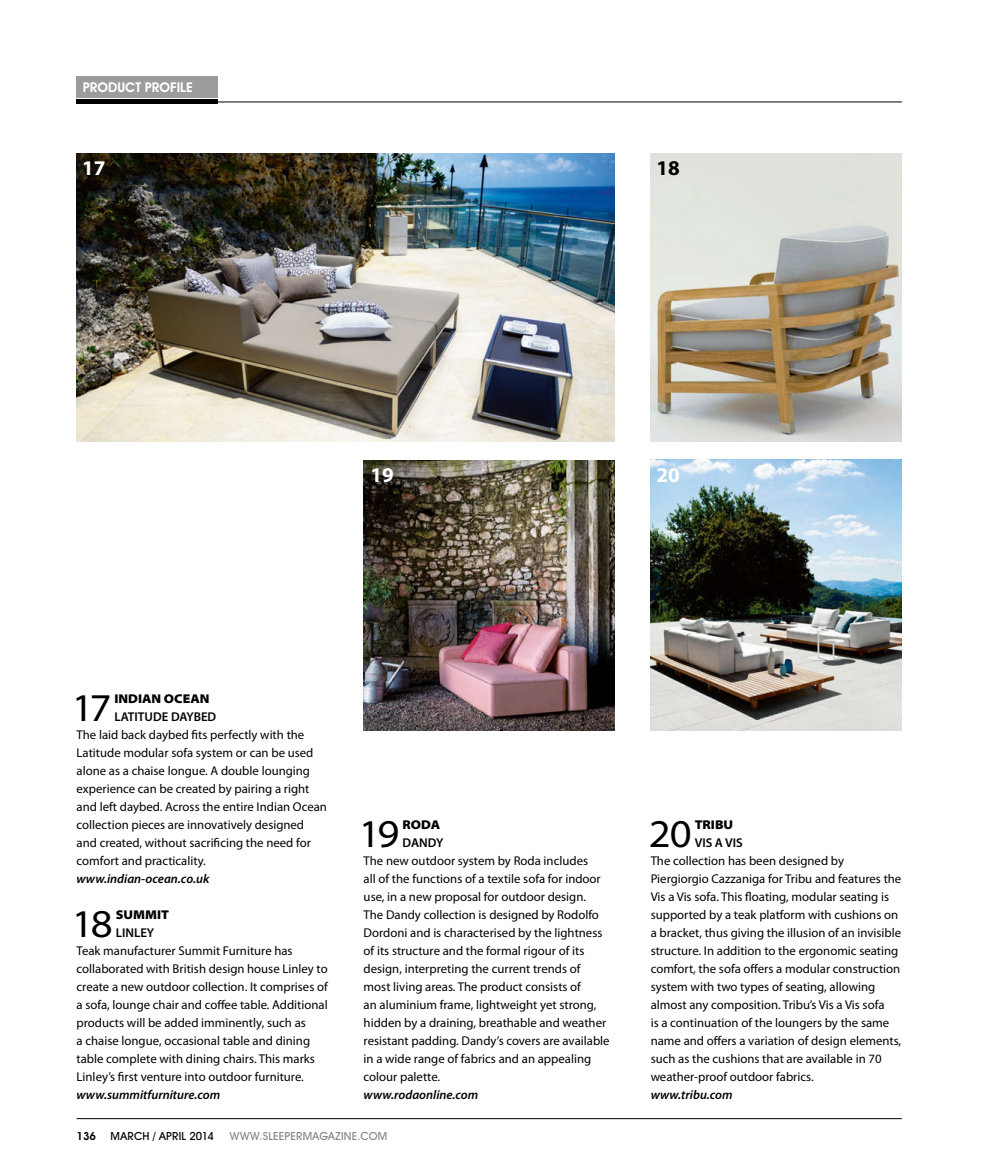
<style>
.page{position:relative;width:1004px;height:1170px;background:#fff}
.page>*{position:absolute;margin:0;border:0;box-sizing:border-box;transform-origin:0 0}
.t1{font:semi-expanded 39.45px "Myriad Pro";letter-spacing:-.08em;color:#000}
.t2{font:700 21px "Myriad Pro";color:#fff}
.t3{font:700 21px "Myriad Pro";color:#000}
.t4{font:600 13.5px "Avant Garde IT Cby BT";color:#fff}
.t5{font:12.75px/18px "Myriad Pro";color:#000}
.t6{font:italic 600 12.75px "Myriad Pro";color:#000}
.t7{font:600 12.75px "Myriad Pro";color:#000}
.t8{font:900 semi-expanded 12.75px "Myriad Pro";color:#000}
.t9{font:500 11.25px "Avant Garde IT Cby BT";letter-spacing:.02em;color:#868786}
.t10{font:500 11.25px "Avant Garde IT Cby BT";letter-spacing:.01em;color:#000}
.t11{font:600 11.25px "Avant Garde IT Cby BT";color:#000}
</style>
<div class="page">
<img style="left:650px;top:459px;width:251px;height:271px">
<img style="left:77px;top:153px;width:538px;height:288px">
<img style="left:650px;top:153px;width:251px;height:288px">
<img style="left:363px;top:460px;width:252px;height:270px">
<hr style="left:77px;top:1118px;width:824px;height:1px;background:#000">
<hr style="left:77px;top:102px;width:824px;height:1px;background:#000">
<hr style="left:77px;top:100px;width:141px;height:4px;background:#000">
<div style="left:77px;top:77px;width:141px;height:21px;background:#9c9c9d"></div>
<p class="t4" style="left:83px;top:79px;width:111px">PRODUCT PROFILE</p>
<h2 class="t2" style="left:82px;top:156px;width:25px">17</h2>
<h2 class="t3" style="left:656px;top:156px;width:25px">18</h2>
<h2 class="t2" style="left:370px;top:463px;width:25px">19</h2>
<h2 class="t2" style="left:656px;top:463px;width:25px">20</h2>
<h1 class="t1" style="left:72px;top:686px;width:41px">17</h1>
<p class="t8" style="left:114px;top:691px;width:97px">INDIAN OCEAN</p>
<p class="t7" style="left:114px;top:709px;width:103px">LATITUDE DAYBED</p>
<p class="t5" style="left:77px;top:726px;width:252px">The laid back daybed fits perfectly with the Latitude modular sofa system or can be used alone as a chaise longue. A double lounging experience can be created by pairing a right and left daybed. Across the entire Indian Ocean collection pieces are innovatively designed and created, without sacrificing the need for comfort and practicality.</p>
<p class="t6" style="left:77px;top:871px;width:134px">www.indian-ocean.co.uk</p>
<h1 class="t1" style="left:72px;top:902px;width:42px">18</h1>
<p class="t8" style="left:116px;top:907px;width:55px">SUMMIT</p>
<p class="t7" style="left:116px;top:925px;width:40px">LINLEY</p>
<p class="t5" style="left:77px;top:942px;width:253px">Teak manufacturer Summit Furniture has collaborated with British design house Linley to create a new outdoor collection. It comprises of a sofa, lounge chair and coffee table. Additional products will be added imminently, such as<br>a chaise longue, occasional table and dining table complete with dining chairs. This marks Linley’s first venture into outdoor furniture.</p>
<p class="t6" style="left:77px;top:1087px;width:145px">www.summitfurniture.com</p>
<h1 class="t1" style="left:359px;top:812px;width:42px">19</h1>
<p class="t8" style="left:402px;top:817px;width:39px">RODA</p>
<p class="t7" style="left:402px;top:835px;width:42px">DANDY</p>
<p class="t5" style="left:363px;top:852px;width:247px">The new outdoor system by Roda includes<br>all of the functions of a textile sofa for indoor use, in a new proposal for outdoor design.<br>The Dandy collection is designed by Rodolfo Dordoni and is characterised by the lightness of its structure and the formal rigour of its design, interpreting the current trends of most living areas. The product consists of<br>an aluminium frame, lightweight yet strong, hidden by a draining, breathable and weather resistant padding. Dandy’s covers are available in a wide range of fabrics and an appealing colour palette.</p>
<p class="t6" style="left:363px;top:1087px;width:116px">www.rodaonline.com</p>
<p class="t11" style="left:77px;top:1129px;width:21px">136</p>
<p class="t10" style="left:111px;top:1129px;width:105px">MARCH / APRIL 2014</p>
<p class="t9" style="left:230px;top:1129px;width:159px">WWW.SLEEPERMAGAZINE.COM</p>
<h1 class="t1" style="left:648px;top:812px;width:44px">20</h1>
<p class="t8" style="left:694px;top:817px;width:40px">TRIBU</p>
<p class="t7" style="left:694px;top:835px;width:50px">VIS A VIS</p>
<p class="t5" style="left:650px;top:852px;width:252px">The collection has been designed by Piergiorgio Cazzaniga for Tribu and features the Vis a Vis sofa. This floating, modular seating is supported by a teak platform with cushions on a bracket, thus giving the illusion of an invisible structure. In addition to the ergonomic seating comfort, the sofa offers a modular construction system with two types of seating, allowing almost any composition. Tribu’s Vis a Vis sofa<br>is a continuation of the loungers by the same name and offers a variation of design elements, such as the cushions that are available in 70 weather-proof outdoor fabrics.</p>
<p class="t6" style="left:650px;top:1087px;width:83px">www.tribu.com</p>
</div>
